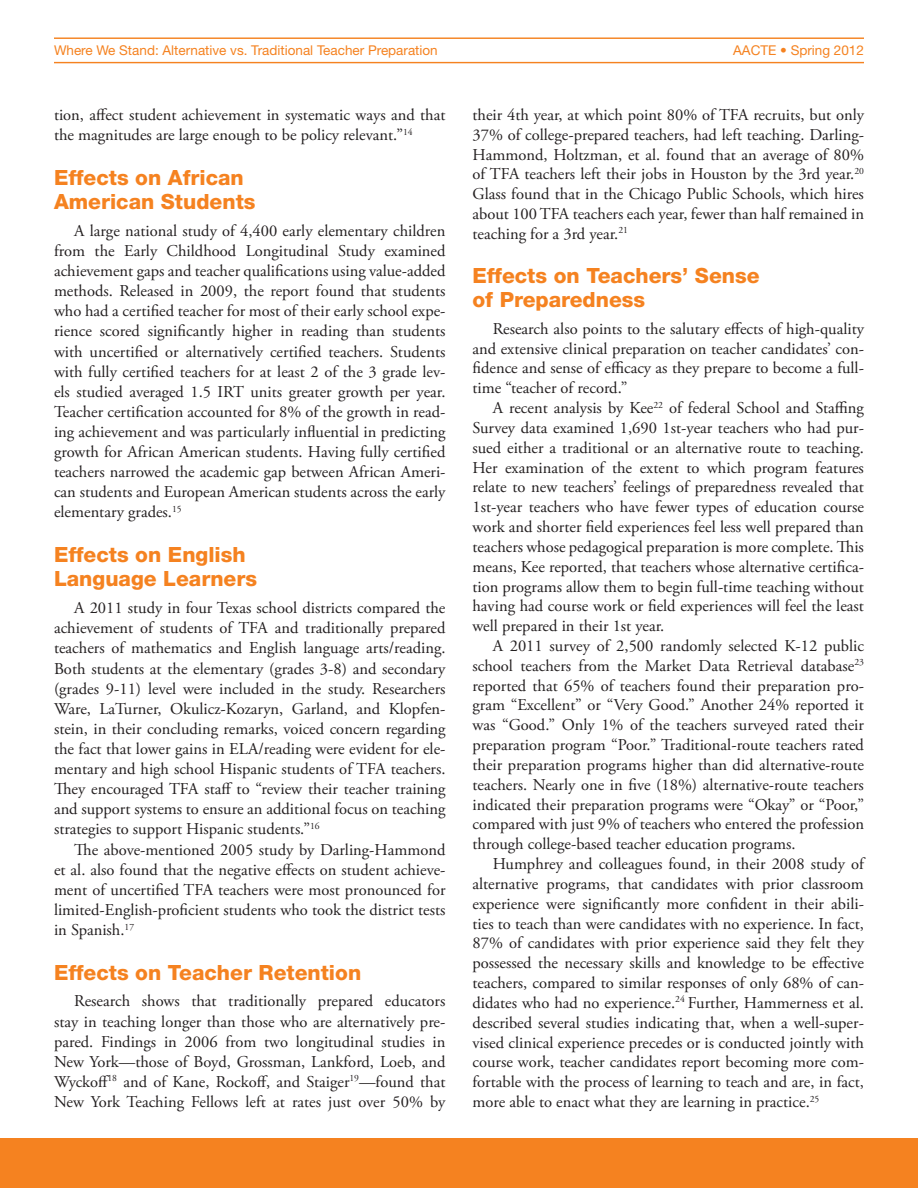
<style>
.page{position:relative;width:918px;height:1188px;background:#fff}
.page>*{position:absolute;margin:0;border:0;box-sizing:border-box;transform-origin:0 0}
.t1{font:800 21px/24.3px "Helvetica Neue";color:#f58220}
.t2{font:16.5px/19.8px "Adobe Garamond Pro";color:#231f20;text-align:justify}
.t3{font:13.5px "Helvetica Neue";color:#f58220}
</style>
<div class="page">
<div style="left:0;top:1138px;width:918px;height:50px;background:#f58220"></div>
<hr style="left:54px;top:38px;width:810px;height:1px;background:#f58220">
<hr style="left:54px;top:62px;width:810px;height:1px;background:#f58220">
<p class="t3" style="left:54px;top:42px;width:385px">Where We Stand: Alternative vs. Traditional Teacher Preparation</p>
<p class="t3" style="left:733px;top:42px;width:132px">AACTE • Spring 2012</p>
<p class="t2" style="left:54px;top:105px;width:393px">tion, affect student achievement in systematic ways and that the magnitudes are large enough to be policy relevant.”<sup>14</sup></p>
<p class="t1" style="left:54px;top:165px;width:203px">Effects on African<br>American Students</p>
<p class="t2" style="left:54px;top:221px;width:393px;text-indent:20px">A large national study of 4,400 early elementary children from the Early Childhood Longitudinal Study examined achievement gaps and teacher qualifications using value-added methods. Released in 2009, the report found that students who had a certified teacher for most of their early school expe&shy;rience scored significantly higher in reading than students with uncertified or alternatively certified teachers. Students with fully certified teachers for at least 2 of the 3 grade lev&shy;els studied averaged 1.5 IRT units greater growth per year.<br>Teacher certification accounted for 8% of the growth in read&shy;ing achievement and was particularly influential in predicting growth for African American students. Having fully certified teachers narrowed the academic gap between African Ameri&shy;can students and European American students across the early elementary grades.<sup>15</sup></p>
<p class="t1" style="left:54px;top:542px;width:205px">Effects on English<br>Language Learners</p>
<p class="t2" style="left:54px;top:598px;width:393px;text-indent:20px">A 2011 study in four Texas school districts compared the achievement of students of TFA and traditionally prepared teachers of mathematics and English language arts/reading.<br>Both students at the elementary (grades 3-8) and secondary (grades 9-11) level were included in the study. Researchers Ware, LaTurner, Okulicz-Kozaryn, Garland, and Klopfen&shy;stein, in their concluding remarks, voiced concern regarding the fact that lower gains in ELA/reading were evident for ele&shy;mentary and high school Hispanic students of TFA teachers.<br>They encouraged TFA staff to “review their teacher training and support systems to ensure an additional focus on teaching strategies to support Hispanic students.”<sup>16</sup></p>
<p class="t2" style="left:54px;top:840px;width:393px;text-indent:20px">The above-mentioned 2005 study by Darling-Hammond et al. also found that the negative effects on student achieve&shy;ment of uncertified TFA teachers were most pronounced for limited-English-proficient students who took the district tests in Spanish.<sup>17</sup></p>
<p class="t1" style="left:54px;top:960px;width:309px">Effects on Teacher Retention</p>
<p class="t2" style="left:54px;top:992px;width:393px;text-indent:20px">Research shows that traditionally prepared educators stay in teaching longer than those who are alternatively pre&shy;pared. Findings in 2006 from two longitudinal studies in New York—those of Boyd, Grossman, Lankford, Loeb, and Wyckoff<sup>18</sup> and of Kane, Rockoff, and Staiger<sup>19</sup>—found that New York Teaching Fellows left at rates just over 50% by</p>
<p class="t2" style="left:473px;top:105px;width:393px">their 4th year, at which point 80% of TFA recruits, but only 37% of college-prepared teachers, had left teaching. Darling-Hammond, Holtzman, et al. found that an average of 80% of TFA teachers left their jobs in Houston by the 3rd year.<sup>20<br></sup>Glass found that in the Chicago Public Schools, which hires about 100 TFA teachers each year, fewer than half remained in teaching for a 3rd year.<sup>21</sup></p>
<p class="t1" style="left:472px;top:264px;width:289px">Effects on Teachers’ Sense of Preparedness</p>
<p class="t2" style="left:473px;top:319px;width:393px;text-indent:20px">Research also points to the salutary effects of high-quality and extensive clinical preparation on teacher candidates’ con&shy;fidence and sense of efficacy as they prepare to become a full&shy;time “teacher of record.”</p>
<p class="t2" style="left:472px;top:399px;width:393px;text-indent:20px">A recent analysis by Kee<sup>22</sup> of federal School and Staffing Survey data examined 1,690 1st-year teachers who had pur&shy;sued either a traditional or an alternative route to teaching.<br>Her examination of the extent to which program features relate to new teachers’ feelings of preparedness revealed that 1st-year teachers who have fewer types of education course work and shorter field experiences feel less well prepared than teachers whose pedagogical preparation is more complete. This means, Kee reported, that teachers whose alternative certifica&shy;tion programs allow them to begin full-time teaching without having had course work or field experiences will feel the least well prepared in their 1st year.</p>
<p class="t2" style="left:472px;top:637px;width:393px;text-indent:20px">A 2011 survey of 2,500 randomly selected K-12 public school teachers from the Market Data Retrieval database<sup>23 </sup>reported that 65% of teachers found their preparation pro&shy;gram “Excellent” or “Very Good.” Another 24% reported it was “Good.” Only 1% of the teachers surveyed rated their preparation program “Poor.” Traditional-route teachers rated their preparation programs higher than did alternative-route teachers. Nearly one in five (18%) alternative-route teachers indicated their preparation programs were “Okay” or “Poor,” compared with just 9% of teachers who entered the profession through college-based teacher education programs.</p>
<p class="t2" style="left:472px;top:855px;width:393px;text-indent:20px">Humphrey and colleagues found, in their 2008 study of alternative programs, that candidates with prior classroom experience were significantly more confident in their abili&shy;ties to teach than were candidates with no experience. In fact, 87% of candidates with prior experience said they felt they possessed the necessary skills and knowledge to be effective teachers, compared to similar responses of only 68% of can&shy;didates who had no experience.<sup>24</sup> Further, Hammerness et al. described several studies indicating that, when a well-super&shy;vised clinical experience precedes or is conducted jointly with course work, teacher candidates report becoming more com&shy;fortable with the process of learning to teach and are, in fact, more able to enact what they are learning in practice.<sup>25</sup></p>
</div>
